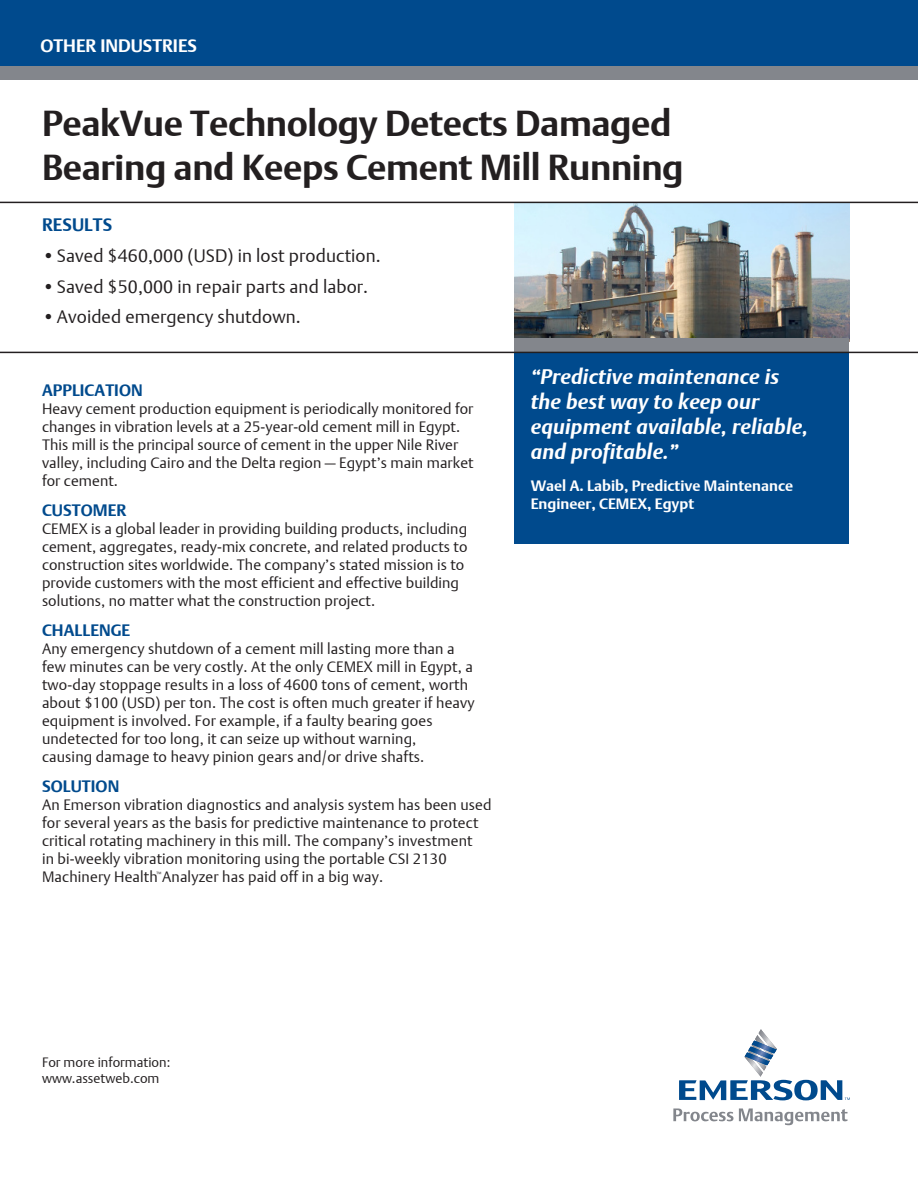
<style>
.page{position:relative;width:918px;height:1188px;background:#fff}
.page>*{position:absolute;margin:0;border:0;box-sizing:border-box;transform-origin:0 0}
.t1{font:700 36px "DTL Argo T";letter-spacing:-.01em;color:#231f20}
.t2{font:italic 700 21px/25.2px "DTL Argo T";letter-spacing:.01em;color:#fff}
.t3{font:18px "DTL Argo T Light";letter-spacing:.005em;color:#231f20}
.t4{font:700 18px "DTL Argo T";color:#fff}
.t5{font:700 18px "DTL Argo T";letter-spacing:.005em;color:#004a8d}
.t6{font:700 16.5px "DTL Argo T";letter-spacing:.005em;color:#004a8d}
.t7{font:15px/18px "DTL Argo T Light";letter-spacing:.01em;color:#231f20}
.t8{font:700 15px/18px "DTL Argo T";color:#fff}
.t9{font:13.5px "DTL Argo T Light";color:#231f20}
.t10{font:6px "DTL Argo T Light";color:#231f20}
</style>
<div class="page">
<img style="left:514px;top:203px;width:335px;height:136px">
<div style="left:0;top:0;width:918px;height:68px;background:#004a8d"></div>
<div style="left:0;top:67px;width:918px;height:13px;background:#83868c"></div>
<div style="left:514px;top:339px;width:335px;height:13px;background:#83868c"></div>
<div style="left:514px;top:352px;width:335px;height:191px;background:#004a8d"></div>
<svg style="left:679px;top:1029px;width:171px;height:71px"></svg>
<svg style="left:673px;top:1108px;width:174px;height:17px"></svg>
<hr style="left:0;top:202px;width:918px;height:1px;background:#231f20">
<hr style="left:0;top:352px;width:918px;height:1px;background:#231f20">
<p class="t4" style="left:41px;top:35px;width:158px">OTHER INDUSTRIES</p>
<p class="t1" style="left:42px;top:102px;width:631px">PeakVue Technology Detects Damaged</p>
<p class="t1" style="left:42px;top:145px;width:643px">Bearing and Keeps Cement Mill Running</p>
<p class="t5" style="left:42px;top:214px;width:72px">RESULTS</p>
<p class="t3" style="left:42px;top:245px;width:340px">•Saved $460,000 (USD) in lost production.</p>
<p class="t3" style="left:42px;top:275px;width:328px">•Saved $50,000 in repair parts and labor.</p>
<p class="t3" style="left:42px;top:306px;width:260px">•Avoided emergency shutdown.</p>
<p class="t6" style="left:42px;top:380px;width:102px">APPLICATION</p>
<p class="t7" style="left:42px;top:400px;width:433px">Heavy cement production equipment is periodically monitored for changes in vibration levels at a 25-year-old cement mill in Egypt.<br>This mill is the principal source of cement in the upper Nile River valley, including Cairo and the Delta region — Egypt’s main market for cement.</p>
<p class="t6" style="left:42px;top:500px;width:86px">CUSTOMER</p>
<p class="t7" style="left:42px;top:520px;width:427px">CEMEX is a global leader in providing building products, including cement, aggregates, ready-mix concrete, and related products to construction sites worldwide. The company’s stated mission is to provide customers with the most efficient and effective building solutions, no matter what the construction project.</p>
<p class="t6" style="left:42px;top:620px;width:90px">CHALLENGE</p>
<p class="t7" style="left:42px;top:640px;width:434px">Any emergency shutdown of a cement mill lasting more than a few minutes can be very costly. At the only CEMEX mill in Egypt, a two-day stoppage results in a loss of 4600 tons of cement, worth about $100 (USD) per ton. The cost is often much greater if heavy equipment is involved. For example, if a faulty bearing goes undetected for too long, it can seize up without warning,<br>causing damage to heavy pinion gears and/or drive shafts.</p>
<p class="t6" style="left:42px;top:776px;width:79px">SOLUTION</p>
<p class="t7" style="left:42px;top:796px;width:451px">An Emerson vibration diagnostics and analysis system has been used for several years as the basis for predictive maintenance to protect critical rotating machinery in this mill. The company’s investment<br>in bi-weekly vibration monitoring using the portable CSI 2130<br>Machinery Health Analyzer has paid off in a big way.</p>
<p class="t10" style="left:157px;top:870px;width:6px">™</p>
<p class="t2" style="left:531px;top:364px;width:279px">“Predictive maintenance is the best way to keep our equipment available, reliable, and profitable.”</p>
<p class="t8" style="left:531px;top:476px;width:264px">Wael A. Labib, Predictive Maintenance<br>Engineer, CEMEX, Egypt</p>
<p class="t9" style="left:42px;top:1054px;width:130px">For more information:</p>
<p class="t9" style="left:42px;top:1070px;width:119px">www.assetweb.com</p>
</div>
